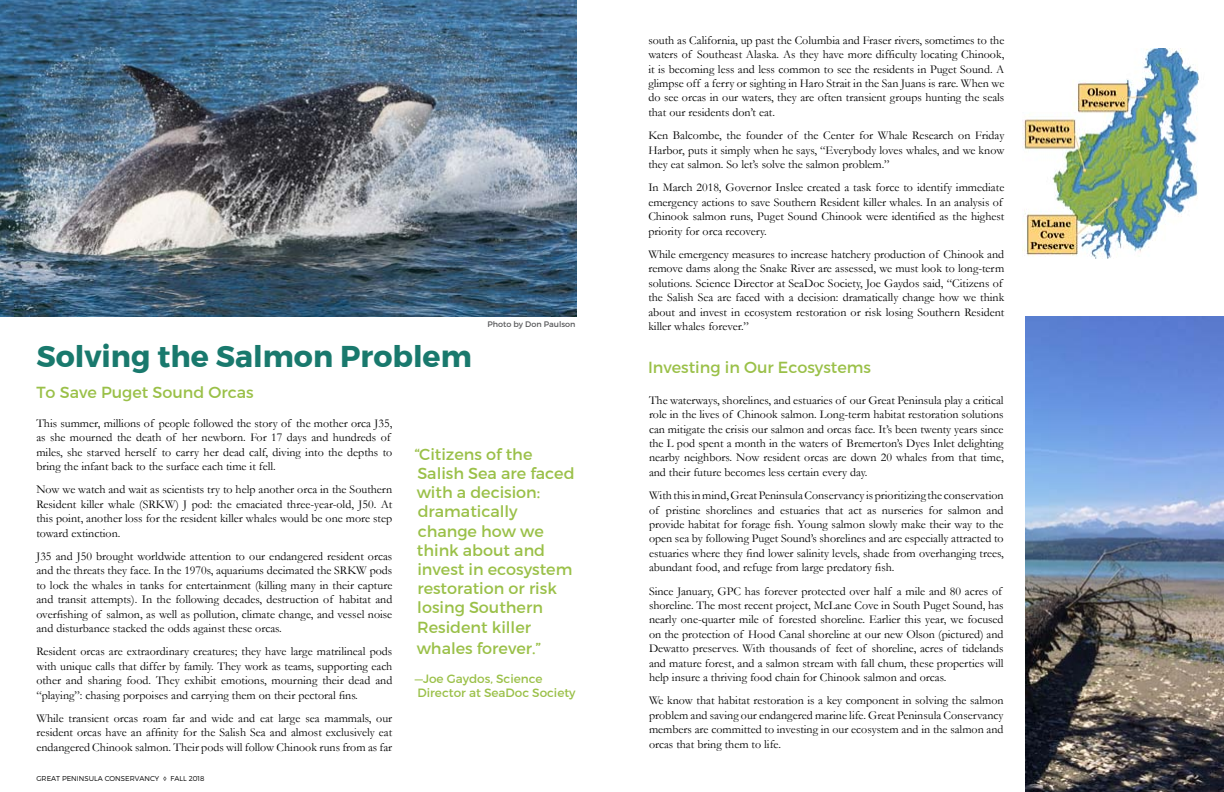
<style>
.page{position:relative;width:1224px;height:792px;background:#fff}
.page>*{position:absolute;margin:0;border:0;box-sizing:border-box;transform-origin:0 0}
.t1{font:30px "Trueno Bd";color:#19796d}
.t2{font:16px/19.2px "Trueno Rg";color:#9ac048}
.t3{font:12px/14.4px "Garamond";color:#000;text-align:justify}
.t4{font:12px/14.4px "Trueno Rg";color:#9ac048}
.t5{font:8px "Trueno Rg";color:#58595b}
.t6{font:7px "Trueno Lt";color:#000}
</style>
<div class="page">
<img style="left:1022px;top:49px;width:177px;height:210px">
<img style="left:0;top:0;width:576px;height:317px">
<img style="left:1026px;top:317px;width:198px;height:475px">
<h1 class="t1" style="left:36px;top:338px;width:437px">Solving the Salmon Problem</h1>
<h2 class="t2" style="left:36px;top:382px;width:219px">To Save Puget Sound Orcas</h2>
<p class="t5" style="left:487px;top:320px;width:90px">Photo by Don Paulson</p>
<p class="t3" style="left:36px;top:416px;width:358px;text-align:left">This summer, millions of people followed the story of the mother orca J35, as she mourned the death of her newborn. For 17 days and hundreds of miles, she starved herself to carry her dead calf, diving into the depths to bring the infant back to the surface each time it fell.</p>
<p class="t3" style="left:36px;top:482px;width:358px">Now we watch and wait as scientists try to help another orca in the Southern Resident killer whale (SRKW) J pod: the emaciated three-year-old, J50. At this point, another loss for the resident killer whales would be one more step toward extinction.</p>
<p class="t3" style="left:36px;top:549px;width:358px">J35 and J50 brought worldwide attention to our endangered resident orcas and the threats they face. In the 1970s, aquariums decimated the SRKW pods to lock the whales in tanks for entertainment (killing many in their capture and transit attempts). In the following decades, destruction of habitat and overfishing of salmon, as well as pollution, climate change, and vessel noise and disturbance stacked the odds against these orcas.</p>
<p class="t3" style="left:36px;top:644px;width:358px">Resident orcas are extraordinary creatures; they have large matrilineal pods with unique calls that differ by family. They work as teams, supporting each other and sharing food. They exhibit emotions, mourning their dead and “playing”: chasing porpoises and carrying them on their pectoral fins.</p>
<p class="t3" style="left:36px;top:711px;width:358px">While transient orcas roam far and wide and eat large sea mammals, our resident orcas have an affinity for the Salish Sea and almost exclusively eat endangered Chinook salmon. Their pods will follow Chinook runs from as far</p>
<p class="t6" style="left:36px;top:774px;width:170px">GREAT PENINSULA CONSERVANCY ◊ FALL 2018</p>
<h2 class="t2" style="left:414px;top:444px;width:162px">“Citizens of the<br>Salish Sea are faced with a decision: dramatically change how we think about and invest in ecosystem restoration or risk losing Southern<br>Resident killer</h2>
<h2 class="t2" style="left:417px;top:639px;width:126px">whales forever.”</h2>
<p class="t4" style="left:415px;top:671px;width:162px">—Joe Gaydos, Science<br>Director at SeaDoc Society</p>
<p class="t3" style="left:648px;top:33px;width:358px">south as California, up past the Columbia and Fraser rivers, sometimes to the waters of Southeast Alaska. As they have more difficulty locating Chinook, it is becoming less and less common to see the residents in Puget Sound. A glimpse off a ferry or sighting in Haro Strait in the San Juans is rare. When we do see orcas in our waters, they are often transient groups hunting the seals that our residents don’t eat.</p>
<p class="t3" style="left:648px;top:128px;width:358px">Ken Balcombe, the founder of the Center for Whale Research on Friday Harbor, puts it simply when he says, “Everybody loves whales, and we know they eat salmon. So let’s solve the salmon problem.”</p>
<p class="t3" style="left:648px;top:180px;width:358px;text-align:left">In March 2018, Governor Inslee created a task force to identify immediate emergency actions to save Southern Resident killer whales. In an analysis of Chinook salmon runs, Puget Sound Chinook were identified as the highest priority for orca recovery.</p>
<p class="t3" style="left:648px;top:247px;width:358px;text-align:left">While emergency measures to increase hatchery production of Chinook and remove dams along the Snake River are assessed, we must look to long-term solutions. Science Director at SeaDoc Society, Joe Gaydos said, “Citizens of the Salish Sea are faced with a decision: dramatically change how we think about and invest in ecosystem restoration or risk losing Southern Resident killer whales forever.”</p>
<h2 class="t2" style="left:648px;top:358px;width:225px">Investing in Our Ecosystems</h2>
<p class="t3" style="left:649px;top:393px;width:356px">The waterways, shorelines, and estuaries of our Great Peninsula play a critical role in the lives of Chinook salmon. Long-term habitat restoration solutions can mitigate the crisis our salmon and orcas face. It’s been twenty years since the L pod spent a month in the waters of Bremerton’s Dyes Inlet delighting nearby neighbors. Now resident orcas are down 20 whales from that time, and their future becomes less certain every day.</p>
<p class="t3" style="left:649px;top:488px;width:356px">With this in mind, Great Peninsula Conservancy is prioritizing the conservation of pristine shorelines and estuaries that act as nurseries for salmon and provide habitat for forage fish. Young salmon slowly make their way to the open sea by following Puget Sound’s shorelines and are especially attracted to estuaries where they find lower salinity levels, shade from overhanging trees, abundant food, and refuge from large predatory fish.</p>
<p class="t3" style="left:649px;top:583px;width:356px;text-align:left">Since January, GPC has forever protected over half a mile and 80 acres of shoreline. The most recent project, McLane Cove in South Puget Sound, has nearly one-quarter mile of forested shoreline. Earlier this year, we focused on the protection of Hood Canal shoreline at our new Olson (pictured) and Dewatto preserves. With thousands of feet of shoreline, acres of tidelands and mature forest, and a salmon stream with fall chum, these properties will help insure a thriving food chain for Chinook salmon and orcas.</p>
<p class="t3" style="left:649px;top:693px;width:356px">We know that habitat restoration is a key component in solving the salmon problem and saving our endangered marine life. Great Peninsula Conservancy members are committed to investing in our ecosystem and in the salmon and orcas that bring them to life.</p>
</div>
